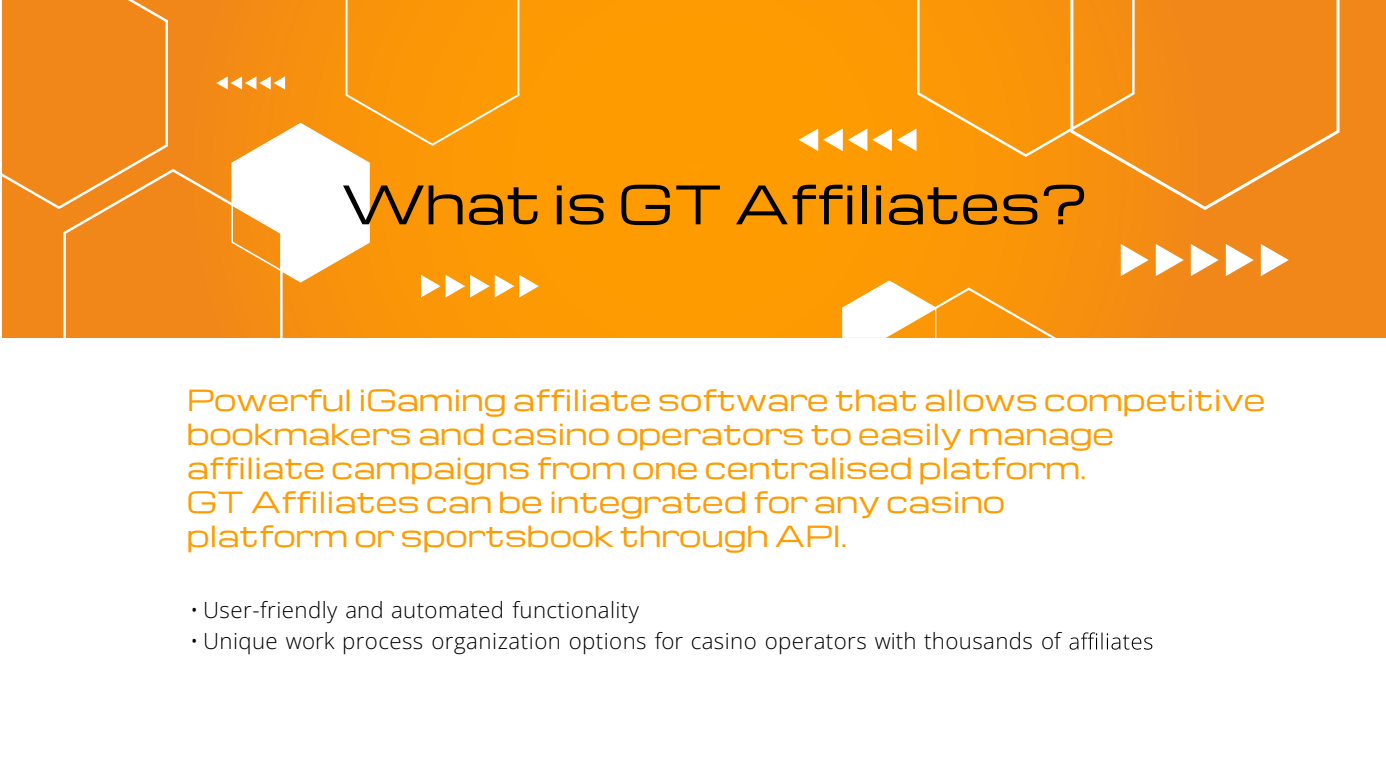
<style>
.page{position:relative;width:1386px;height:780px;background:#fff}
.page>*{position:absolute;margin:0;border:0;box-sizing:border-box;transform-origin:0 0}
.t1{font:51.62px "Michroma";color:#000}
.t2{font:28.44px/34.1px "Michroma";color:#ff9c01}
.t3{font:300 22.22px "Open Sans";letter-spacing:.02em;color:#000}
</style>
<div class="page">
<img style="left:2px;top:0;width:1383px;height:337px">
<div style="left:2px;top:0;width:166px;height:209px;background:#f08718"></div>
<svg style="left:216px;top:76px;width:69px;height:14px"></svg>
<svg style="left:63px;top:123px;width:307px;height:215px;fill:#f28a18"></svg>
<div style="left:345px;top:0;width:174px;height:146px;background:#fb9706"></div>
<svg style="left:421px;top:275px;width:118px;height:22px"></svg>
<svg style="left:798px;top:128px;width:118px;height:23px"></svg>
<svg style="left:842px;top:280px;width:213px;height:58px"></svg>
<svg style="left:1120px;top:244px;width:28px;height:32px"></svg>
<svg style="left:1155px;top:244px;width:28px;height:32px"></svg>
<svg style="left:1190px;top:244px;width:28px;height:32px"></svg>
<svg style="left:1225px;top:244px;width:28px;height:32px"></svg>
<svg style="left:1260px;top:244px;width:28px;height:32px"></svg>
<svg style="left:917px;top:0;width:422px;height:210px;background:#f59117"></svg>
<svg style="left:1069px;top:632px;width:83px;height:17px"></svg>
<h1 class="t1" style="left:341px;top:176px;width:747px">What is GT Affiliates?</h1>
<p class="t2" style="left:187px;top:383px;width:1080px">Powerful iGaming affiliate software that allows competitive bookmakers and casino operators to easily manage<br>affiliate campaigns from one centralised platform.<br>GT Affiliates can be integrated for any casino<br>platform or sportsbook through API.</p>
<p class="t3" style="left:190px;top:594px;width:450px">• User-friendly and automated functionality</p>
<p class="t3" style="left:190px;top:626px;width:872px">• Unique work process organization options for casino operators with thousands of</p>
</div>
